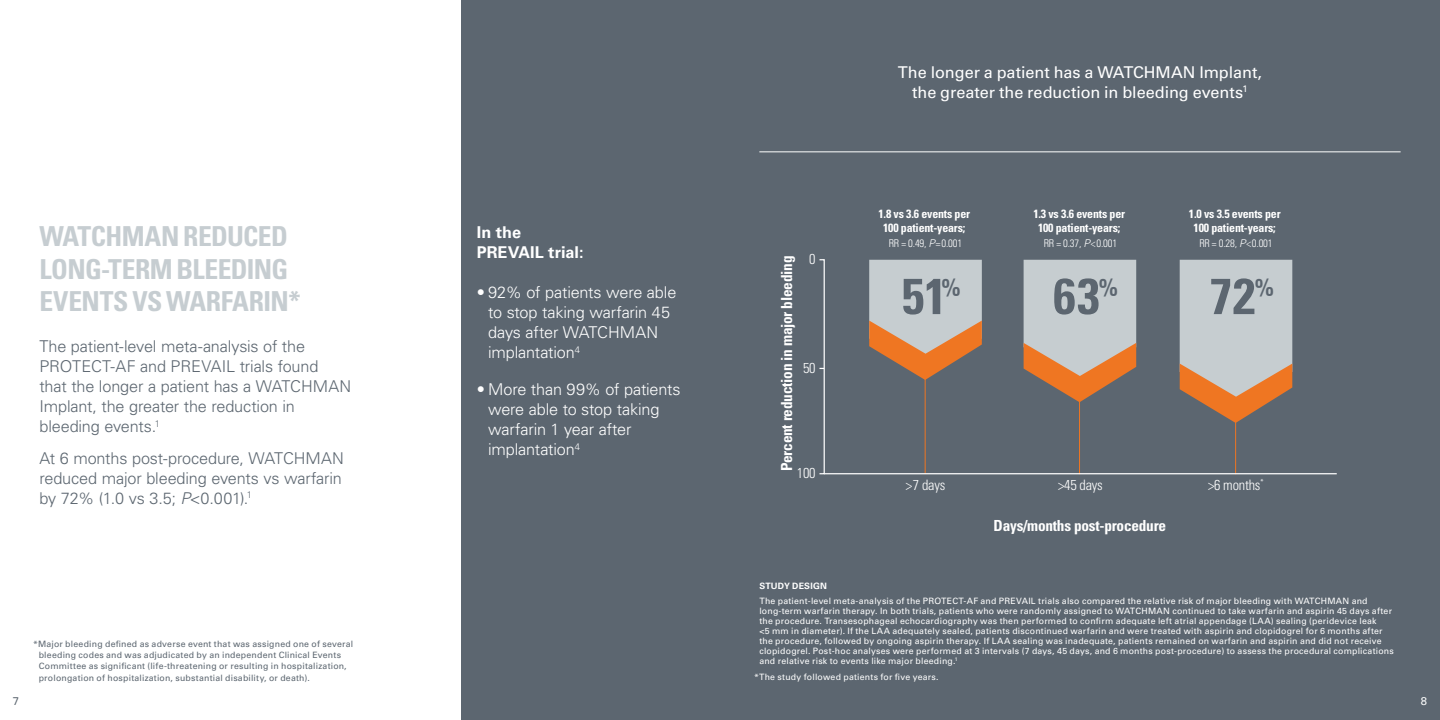
<style>
.page{position:relative;width:1440px;height:720px;background:#fff}
.page>*{position:absolute;margin:0;border:0;box-sizing:border-box;transform-origin:0 0}
.t1{font:700 condensed 50.5px "Univers";color:#5c6670}
.Headline{font:700 condensed 27.5px/32.5px "Univers LT Std";letter-spacing:-.02em;color:#c6cdd1}
.callout{font:300 16.25px/20px "Univers LT Std";letter-spacing:-.01em;color:#5c6670}
.t2{font:300 16.25px/20px "Univers LT Std";letter-spacing:-.01em;color:#fff}
.Subheadline{font:16.25px/20px "Univers LT Std";letter-spacing:-.005em;color:#fff;text-align:center}
.body{font:700 16.25px/20px "Univers LT Std";color:#fff}
.t3{font:700 condensed 15.25px "Univers";letter-spacing:-.015em;color:#fff}
.t4{font:300 condensed 14.38px "Univers";letter-spacing:-.015em;color:#fff}
.t5{font:700 condensed 11.88px/14.4px "Univers";letter-spacing:-.015em;color:#fff;text-align:center}
.Subheadline-2{font:11.25px "Univers";color:#5c6670}
.Subheadline-3{font:11.25px "Univers";color:#fff}
.t6{font:300 condensed 10.75px "Univers";letter-spacing:-.015em;color:#fff}
.callout-2{font:8.75px/10px "Univers LT Std";letter-spacing:.02em;color:#fff}
.body-2{font:8.75px/11.2px "Univers LT Std";letter-spacing:.02em;color:#5c6670}
.callout-3{font:700 8.75px "Univers LT Std";letter-spacing:.02em;color:#fff}
.s1{font-style:italic}
.s2{font-style:italic;font-stretch:normal}
</style>
<div class="page">
<div style="left:462px;top:0;width:258px;height:720px;background:#5c6670"></div>
<div style="left:720px;top:0;width:720px;height:720px;background:#5c6670"></div>
<hr style="left:759px;top:152px;width:642px;height:1px;background:#fff">
<svg style="left:869px;top:260px;width:113px;height:120px;background:#bfab9c"></svg>
<svg style="left:819px;top:259px;width:6px;height:216px"></svg>
<hr style="left:925px;top:379px;width:1px;height:95px;background:#ef7622">
<svg style="left:1024px;top:260px;width:112px;height:213px"></svg>
<svg style="left:1180px;top:260px;width:112px;height:213px"></svg>
<hr style="left:824px;top:473px;width:513px;height:1px;background:#fff">
<p class="Headline" style="left:39px;top:220px;width:263px">WATCHMAN REDUCED<br>LONG-TERM BLEEDING<br>EVENTS VS WARFARIN*</p>
<p class="callout" style="left:39px;top:337px;width:313px">The patient-level meta-analysis of the PROTECT-AF and PREVAIL trials found<br>that the longer a patient has a WATCHMAN Implant, the greater the reduction in bleeding events.<sup>1</sup></p>
<p class="callout" style="left:39px;top:448px;width:306px">At 6 months post-procedure, WATCHMAN reduced major bleeding events vs warfarin by 72% (1.0 vs 3.5; <span class="s1">P</span>&lt;0.001).<sup>1</sup></p>
<p class="body-2" style="left:39px;top:638px;width:316px;text-indent:-6px">*Major bleeding defined as adverse event that was assigned one of several bleeding codes and was adjudicated by an independent Clinical Events Committee as significant (life-threatening or resulting in hospitalization, prolongation of hospitalization, substantial disability, or death).</p>
<p class="body" style="left:477px;top:222px;width:108px">In the<br>PREVAIL trial:</p>
<p class="t2" style="left:488px;top:283px;width:190px;text-indent:-11px">• 92% of patients were able to stop taking warfarin 45 days after WATCHMAN implantation<sup>4</sup></p>
<p class="t2" style="left:488px;top:379px;width:194px;text-indent:-11px">• More than 99% of patients were able to stop taking warfarin 1 year after implantation<sup>4</sup></p>
<p class="Subheadline" style="left:898px;top:62px;width:366px">The longer a patient has a WATCHMAN Implant, the greater the reduction in bleeding events<sup>1</sup></p>
<p class="t4" style="left:809px;top:251px;width:8px">0</p>
<p class="t3" style="left:778px;top:471px;width:217px;rotate:-90deg">Percent reduction in major bleeding</p>
<p class="t4" style="left:803px;top:359px;width:14px">50</p>
<p class="t4" style="left:797px;top:464px;width:20px">100</p>
<p class="t5" style="left:878px;top:207px;width:93px">1.8 vs 3.6 events per<br>100 patient-years;</p>
<p class="t6" style="left:889px;top:237px;width:75px">RR = 0.49, <span class="s2">P</span>=0.001</p>
<p class="t5" style="left:1033px;top:207px;width:93px">1.3 vs 3.6 events per<br>100 patient-years;</p>
<p class="t6" style="left:1044px;top:237px;width:75px">RR = 0.37, <span class="s2">P</span>&lt;0.001</p>
<p class="t5" style="left:1189px;top:207px;width:93px">1.0 vs 3.5 events per<br>100 patient-years;</p>
<p class="t6" style="left:1199px;top:237px;width:75px">RR = 0.28, <span class="s2">P</span>&lt;0.001</p>
<p class="t1" style="left:902px;top:265px;width:60px">51<sup>%</sup></p>
<p class="t1" style="left:1053px;top:265px;width:66px">63<sup>%</sup></p>
<p class="t1" style="left:1210px;top:265px;width:66px">72<sup>%</sup></p>
<p class="t4" style="left:906px;top:476px;width:41px">&gt;7 days</p>
<p class="t4" style="left:1058px;top:476px;width:46px">&gt;45 days</p>
<p class="t4" style="left:1208px;top:476px;width:58px">&gt;6 months<sup>*</sup></p>
<p class="t3" style="left:994px;top:516px;width:174px">Days/months post-procedure</p>
<p class="callout-3" style="left:759px;top:581px;width:69px">STUDY DESIGN</p>
<p class="callout-2" style="left:759px;top:596px;width:636px">The patient-level meta-analysis of the PROTECT-AF and PREVAIL trials also compared the relative risk of major bleeding with WATCHMAN and long-term warfarin therapy. In both trials, patients who were randomly assigned to WATCHMAN continued to take warfarin and aspirin 45 days after the procedure. Transesophageal echocardiography was then performed to confirm adequate left atrial appendage (LAA) sealing (peridevice leak<br>&lt;5 mm in diameter). If the LAA adequately sealed, patients discontinued warfarin and were treated with aspirin and clopidogrel for 6 months after the procedure, followed by ongoing aspirin therapy. If LAA sealing was inadequate, patients remained on warfarin and aspirin and did not receive clopidogrel. Post-hoc analyses were performed at 3 intervals (7 days, 45 days, and 6 months post-procedure) to assess the procedural complications and relative risk to events like major bleeding.<sup>1</sup></p>
<p class="callout-2" style="left:754px;top:672px;width:186px">*The study followed patients for five years.</p>
<p class="Subheadline-2" style="left:13px;top:694px;width:8px">7</p>
<p class="Subheadline-3" style="left:1421px;top:694px;width:8px">8</p>
</div>
